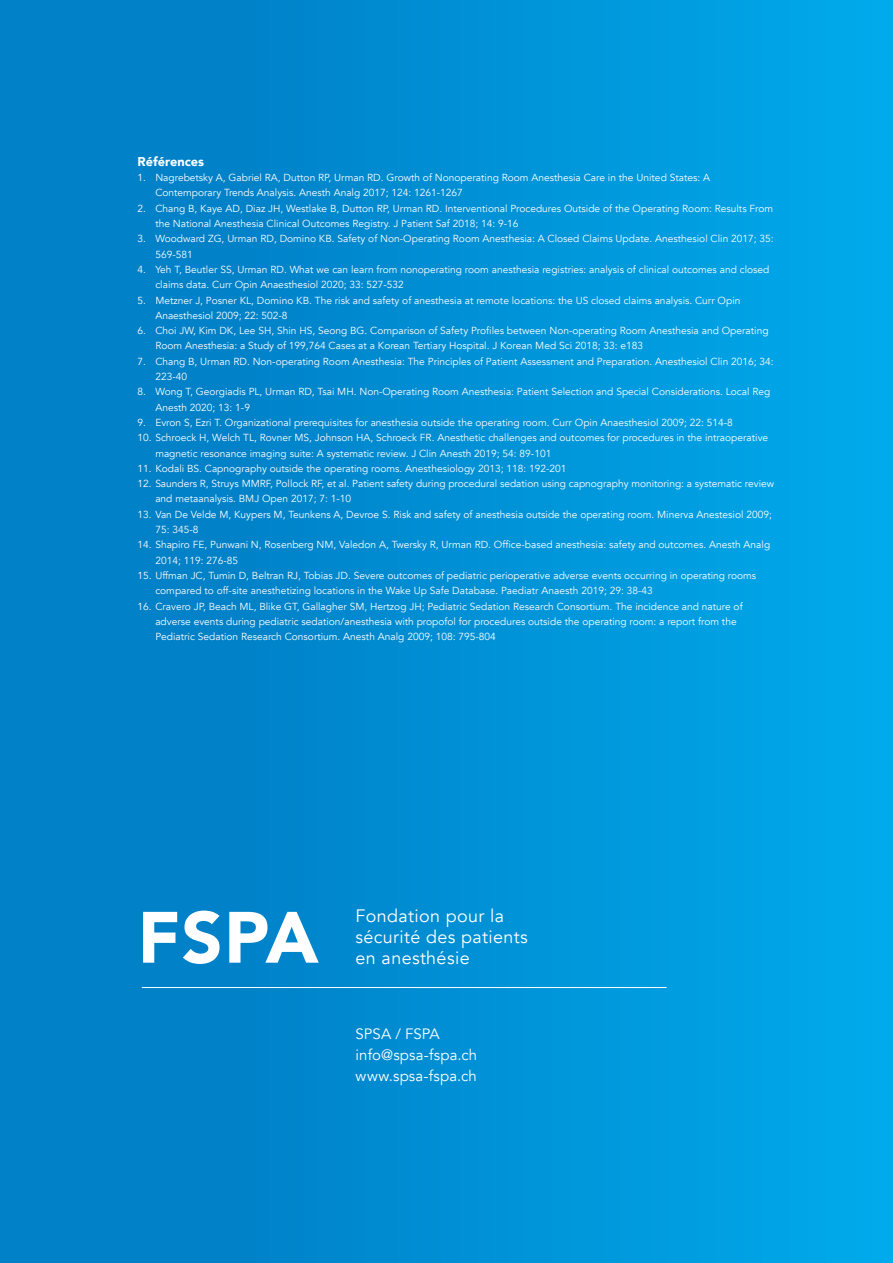
<style>
.page{position:relative;width:893px;height:1263px;background:#0081c8}
.page>*{position:absolute;margin:0;border:0;box-sizing:border-box;transform-origin:0 0}
.t1{font:900 71.7px "Avenir";color:#fff}
.t2{font:18px "Avenir";letter-spacing:.02em;color:#fff}
.t3{font:15px "Avenir";letter-spacing:.01em;color:#fff}
.t4{font:900 12.75px "Avenir";color:#fff}
.t5{font:10.2px/15.3px "Avenir";color:#fff}
</style>
<div class="page">
<div style="left:163px;top:0;width:730px;height:1263px;background:linear-gradient(to right,#007dc5,#00aaec)"></div>
<hr style="left:142px;top:987px;width:525px;height:1px;background:#fff">
<p class="t4" style="left:137px;top:150px;width:68px">Références</p>
<p class="t5" style="left:155px;top:170px;width:556px;text-indent:-18px">1. Nagrebetsky A, Gabriel RA, Dutton RP, Urman RD. Growth of Nonoperating Room Anesthesia Care in the United States: A<br>Contemporary Trends Analysis. Anesth Analg 2017; 124: 1261-1267</p>
<p class="t5" style="left:155px;top:201px;width:619px;text-indent:-18px">2. Chang B, Kaye AD, Diaz JH, Westlake B, Dutton RP, Urman RD. Interventional Procedures Outside of the Operating Room: Results From the National Anesthesia Clinical Outcomes Registry. J Patient Saf 2018; 14: 9-16</p>
<p class="t5" style="left:155px;top:231px;width:620px;text-indent:-18px">3. Woodward ZG, Urman RD, Domino KB. Safety of Non-Operating Room Anesthesia: A Closed Claims Update. Anesthesiol Clin 2017; 35:<br>569-581</p>
<p class="t5" style="left:155px;top:262px;width:616px;text-indent:-18px">4. Yeh T, Beutler SS, Urman RD. What we can learn from nonoperating room anesthesia registries: analysis of clinical outcomes and closed claims data. Curr Opin Anaesthesiol 2020; 33: 527-532</p>
<p class="t5" style="left:155px;top:293px;width:587px;text-indent:-18px">5. Metzner J, Posner KL, Domino KB. The risk and safety of anesthesia at remote locations: the US closed claims analysis. Curr Opin<br>Anaesthesiol 2009; 22: 502-8</p>
<p class="t5" style="left:155px;top:323px;width:615px;text-indent:-18px">6. Choi JW, Kim DK, Lee SH, Shin HS, Seong BG. Comparison of Safety Profiles between Non-operating Room Anesthesia and Operating<br>Room Anesthesia: a Study of 199,764 Cases at a Korean Tertiary Hospital. J Korean Med Sci 2018; 33: e183</p>
<p class="t5" style="left:155px;top:354px;width:620px;text-indent:-18px">7. Chang B, Urman RD. Non-operating Room Anesthesia: The Principles of Patient Assessment and Preparation. Anesthesiol Clin 2016; 34:<br>223-40</p>
<p class="t5" style="left:155px;top:384px;width:616px;text-indent:-18px">8. Wong T, Georgiadis PL, Urman RD, Tsai MH. Non-Operating Room Anesthesia: Patient Selection and Special Considerations. Local Reg<br>Anesth 2020; 13: 1-9</p>
<p class="t5" style="left:137px;top:415px;width:597px">9. Evron S, Ezri T. Organizational prerequisites for anesthesia outside the operating room. Curr Opin Anaesthesiol 2009; 22: 514-8</p>
<p class="t5" style="left:155px;top:430px;width:614px;text-indent:-18px">10. Schroeck H, Welch TL, Rovner MS, Johnson HA, Schroeck FR. Anesthetic challenges and outcomes for procedures in the intraoperative magnetic resonance imaging suite: A systematic review. J Clin Anesth 2019; 54: 89-101</p>
<p class="t5" style="left:137px;top:461px;width:430px">11. Kodali BS. Capnography outside the operating rooms. Anesthesiology 2013; 118: 192-201</p>
<p class="t5" style="left:155px;top:476px;width:620px;text-indent:-18px">12. Saunders R, Struys MMRF, Pollock RF, et al. Patient safety during procedural sedation using capnography monitoring: a systematic review and metaanalysis. BMJ Open 2017; 7: 1-10</p>
<p class="t5" style="left:155px;top:507px;width:618px;text-indent:-18px">13. Van De Velde M, Kuypers M, Teunkens A, Devroe S. Risk and safety of anesthesia outside the operating room. Minerva Anestesiol 2009;<br>75: 345-8</p>
<p class="t5" style="left:155px;top:537px;width:616px;text-indent:-18px">14. Shapiro FE, Punwani N, Rosenberg NM, Valedon A, Twersky R, Urman RD. Office-based anesthesia: safety and outcomes. Anesth Analg<br>2014; 119: 276-85</p>
<p class="t5" style="left:155px;top:568px;width:602px;text-indent:-18px">15. Uffman JC, Tumin D, Beltran RJ, Tobias JD. Severe outcomes of pediatric perioperative adverse events occurring in operating rooms compared to off-site anesthetizing locations in the Wake Up Safe Database. Paediatr Anaesth 2019; 29: 38-43</p>
<p class="t5" style="left:155px;top:599px;width:589px;text-indent:-18px">16. Cravero JP, Beach ML, Blike GT, Gallagher SM, Hertzog JH; Pediatric Sedation Research Consortium. The incidence and nature of adverse events during pediatric sedation/anesthesia with propofol for procedures outside the operating room: a report from the<br>Pediatric Sedation Research Consortium. Anesth Analg 2009; 108: 795-804</p>
<p class="t1" style="left:137px;top:876px;width:183px">FSPA</p>
<p class="t2" style="left:356px;top:905px;width:150px">Fondation pour la</p>
<p class="t2" style="left:356px;top:926px;width:174px">sécurité des patients</p>
<p class="t2" style="left:356px;top:947px;width:115px">en anesthésie</p>
<p class="t3" style="left:356px;top:1025px;width:86px">SPSA / FSPA</p>
<p class="t3" style="left:356px;top:1046px;width:123px">info@spsa-fspa.ch</p>
<p class="t3" style="left:356px;top:1067px;width:123px">www.spsa-fspa.ch</p>
</div>
